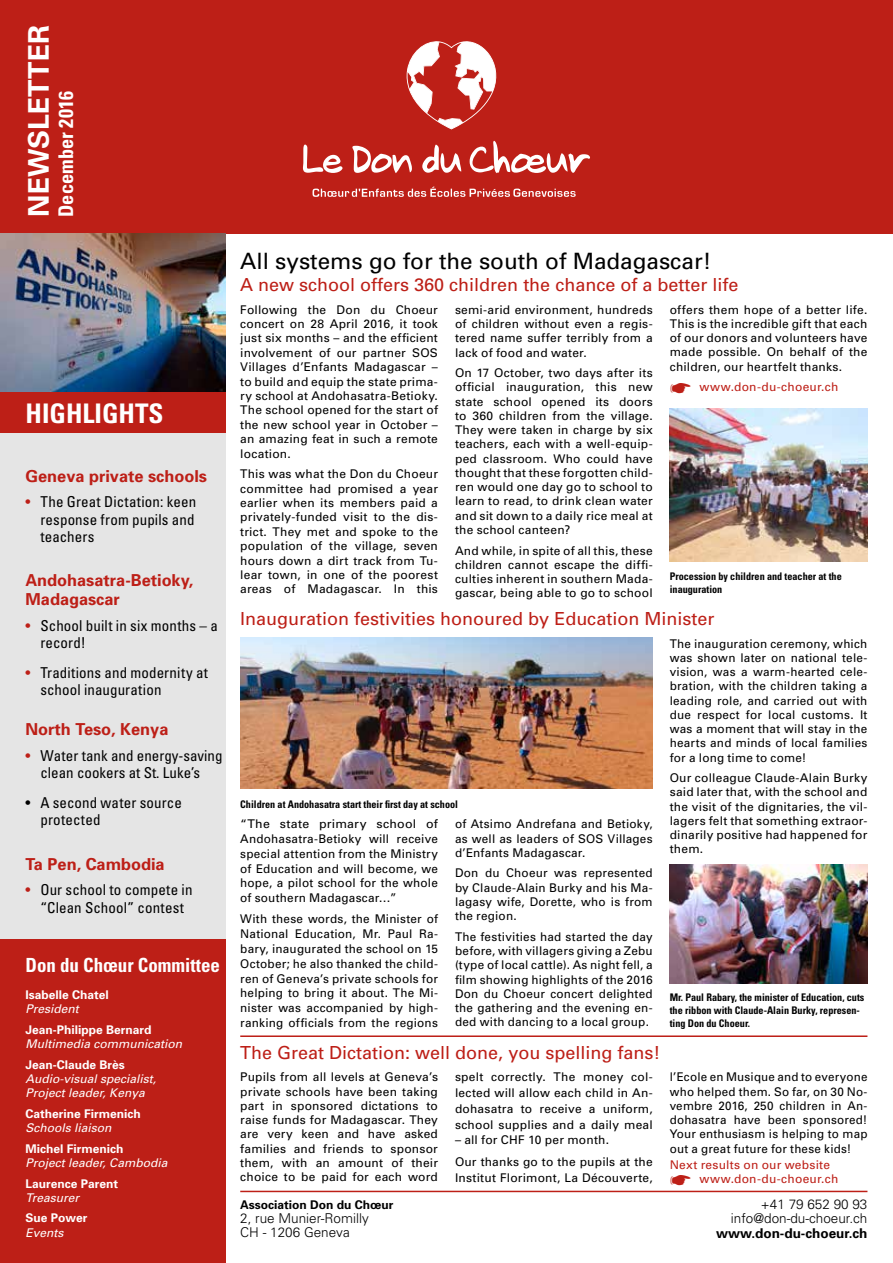
<style>
.page{position:relative;width:893px;height:1263px;background:#fff}
.page>*{position:absolute;margin:0;border:0;box-sizing:border-box;transform-origin:0 0}
.t1{font:700 28.5px "Univers";color:#fff}
.t2{font:700 condensed 27px "Univers";color:#fff}
.t3{font:22.5px "Univers";color:#000}
.t4{font:700 condensed 20.25px "Univers";color:#fff}
.t5{font:700 condensed 19.5px "Univers";color:#fff}
.t6{font:18px "Univers";color:#bd1f17}
.t7{font:700 16.5px/18.8px "Univers";color:#bd1f17}
.t8{font:condensed 15px/17.2px "Univers";letter-spacing:.01em;color:#000}
.t9{font:300 13.5px/14.2px "Univers";color:#000}
.t10{font:700 13.5px "Univers";color:#000}
.t11{font:12px/14.2px "Univers";letter-spacing:.015em;color:#000;text-align:justify}
.t12{font:italic 12px/14.2px "Univers";color:#fff}
.t13{font:700 12px "Univers";color:#fff}
.t14{font:12px/14.2px "Univers";letter-spacing:.02em;color:#bd1f17}
.t15{font:700 12px "Univers";color:#000}
.t16{font:700 condensed 10.5px/12.8px "Univers";color:#000}
.s1{color:#bd1f17}
</style>
<div class="page">
<div style="left:0;top:0;width:893px;height:234px;background:#bd1f17"></div>
<svg style="left:406px;top:41px;width:91px;height:88px"></svg>
<svg style="left:303px;top:144px;width:39px;height:29px"></svg>
<svg style="left:352px;top:146px;width:60px;height:27px"></svg>
<svg style="left:422px;top:145px;width:39px;height:28px"></svg>
<svg style="left:470px;top:141px;width:120px;height:32px"></svg>
<svg style="left:313px;top:186px;width:263px;height:11px"></svg>
<div style="left:0;top:391px;width:225px;height:43px;background:#bd1f17"></div>
<div style="left:0;top:434px;width:225px;height:506px;background:#e5e5e5"></div>
<div style="left:0;top:940px;width:225px;height:323px;background:#bd1f17"></div>
<img style="left:0;top:234px;width:225px;height:157px">
<img style="left:670px;top:408px;width:197px;height:153px">
<img style="left:670px;top:864px;width:197px;height:119px">
<img style="left:240px;top:638px;width:413px;height:151px">
<hr style="left:240px;top:1191px;width:627px;height:1px;background:#bd1f17">
<hr style="left:240px;top:1035px;width:627px;height:2px;background:#bd1f17">
<h1 class="t1" style="left:20px;top:217px;width:194px;rotate:-90deg">NEWSLETTER</h1>
<h3 class="t4" style="left:54px;top:217px;width:127px;rotate:-90deg">December 2016</h3>
<h2 class="t2" style="left:26px;top:397px;width:139px">HIGHLIGHTS</h2>
<h3 class="t7" style="left:26px;top:466px;width:183px">Geneva private schools</h3>
<p class="t8" style="left:40px;top:493px;width:157px;text-align:justify;text-indent:-15px"><span class="s1">•</span> The Great Dictation: keen response from pupils and teachers</p>
<h3 class="t7" style="left:26px;top:570px;width:169px">Andohasatra-Betioky,<br>Madagascar</h3>
<p class="t8" style="left:40px;top:616px;width:179px;text-indent:-15px"><span class="s1">•</span> School built in six months – a record!</p>
<p class="t8" style="left:40px;top:663px;width:169px;text-indent:-15px"><span class="s1">•</span> Traditions and modernity at school inauguration</p>
<h3 class="t7" style="left:26px;top:719px;width:144px">North Teso, Kenya</h3>
<p class="t8" style="left:26px;top:747px;width:199px;text-align:center"><span class="s1">•</span> Water tank and energy-saving clean cookers at St. Luke’s</p>
<p class="t8" style="left:40px;top:794px;width:143px;text-indent:-15px">• A second water source protected</p>
<h3 class="t7" style="left:26px;top:854px;width:141px">Ta Pen, Cambodia</h3>
<p class="t8" style="left:26px;top:881px;width:169px;text-align:center"><span class="s1">•</span> Our school to compete in “Clean School” contest</p>
<h3 class="t5" style="left:26px;top:953px;width:196px">Don du Chœur Committee</h3>
<p class="t13" style="left:26px;top:987px;width:85px">Isabelle Chatel</p>
<p class="t12" style="left:26px;top:1001px;width:55px">President</p>
<p class="t13" style="left:26px;top:1022px;width:128px">Jean-Philippe Bernard</p>
<p class="t12" style="left:26px;top:1036px;width:158px">Multimedia communication</p>
<p class="t13" style="left:26px;top:1057px;width:101px">Jean-Claude Brès</p>
<p class="t12" style="left:26px;top:1071px;width:132px">Audio-visual specialist,<br>Project leader, Kenya</p>
<p class="t13" style="left:26px;top:1106px;width:117px">Catherine Firmenich</p>
<p class="t12" style="left:26px;top:1120px;width:88px">Schools liaison</p>
<p class="t13" style="left:26px;top:1141px;width:100px">Michel Firmenich</p>
<p class="t12" style="left:26px;top:1155px;width:143px">Project leader, Cambodia</p>
<p class="t13" style="left:26px;top:1175px;width:94px">Laurence Parent</p>
<p class="t12" style="left:26px;top:1190px;width:55px">Treasurer</p>
<p class="t13" style="left:26px;top:1210px;width:64px">Sue Power</p>
<p class="t12" style="left:26px;top:1225px;width:40px">Events</p>
<h3 class="t3" style="left:240px;top:247px;width:473px">All systems go for the south of Madagascar!</h3>
<h3 class="t6" style="left:240px;top:273px;width:500px">A new school offers 360 children the chance of a better life</h3>
<p class="t11" style="left:240px;top:302px;width:199px">Following the Don du Choeur concert on 28 April 2016, it took just six months – and the efficient involvement of our partner SOS Villages d’Enfants Madagascar – to build and equip the state prima&shy;ry school at Andohasatra-Betioky.<br>The school opened for the start of the new school year in October – an amazing feat in such a remote location.</p>
<p class="t11" style="left:240px;top:467px;width:199px">This was what the Don du Choeur committee had promised a year earlier when its members paid a privately-funded visit to the dis&shy;trict. They met and spoke to the population of the village, seven hours down a dirt track from Tu&shy;lear town, in one of the poorest areas of Madagascar. In this</p>
<p class="t11" style="left:670px;top:302px;width:199px">offers them hope of a better life.<br>This is the incredible gift that each of our donors and volunteers have made possible. On behalf of the children, our heartfelt thanks.</p>
<p class="t14" style="left:670px;top:380px;width:170px">☛ www.don-du-choeur.ch</p>
<p class="t11" style="left:455px;top:302px;width:199px">semi-arid environment, hundreds of children without even a regis&shy;tered name suffer terribly from a lack of food and water.</p>
<p class="t11" style="left:455px;top:366px;width:199px">On 17 October, two days after its official inauguration, this new state school opened its doors to 360 children from the village.<br>They were taken in charge by six teachers, each with a well-equip&shy;ped classroom. Who could have thought that these forgotten child&shy;ren would one day go to school to learn to read, to drink clean water and sit down to a daily rice meal at the school canteen?</p>
<p class="t11" style="left:455px;top:543px;width:199px">And while, in spite of all this, these children cannot escape the diffi&shy;culties inherent in southern Mada&shy;gascar, being able to go to school</p>
<p class="t16" style="left:670px;top:570px;width:173px">Procession by children and teacher at the inauguration</p>
<h3 class="t6" style="left:240px;top:607px;width:476px">Inauguration festivities honoured by Education Minister</h3>
<p class="t16" style="left:240px;top:797px;width:219px">Children at Andohasatra start their first day at school</p>
<p class="t11" style="left:240px;top:816px;width:199px;line-height:14.9px">“The state primary school of Andohasatra-Betioky will receive special attention from the Ministry of Education and will become, we hope, a pilot school for the whole of southern Madagascar…”</p>
<p class="t11" style="left:240px;top:911px;width:199px;line-height:14.9px">With these words, the Minister of National Education, Mr. Paul Ra&shy;bary, inaugurated the school on 15<br>October; he also thanked the child&shy;ren of Geneva’s private schools for helping to bring it about. The Mi&shy;nister was accompanied by high&shy;ranking officials from the regions</p>
<p class="t11" style="left:455px;top:817px;width:199px">of Atsimo Andrefana and Betioky, as well as leaders of SOS Villages d’Enfants Madagascar.</p>
<p class="t11" style="left:455px;top:866px;width:199px">Don du Choeur was represented by Claude-Alain Burky and his Ma&shy;lagasy wife, Dorette, who is from the region.</p>
<p class="t11" style="left:455px;top:929px;width:199px">The festivities had started the day before, with villagers giving a Zebu (type of local cattle). As night fell, a film showing highlights of the 2016<br>Don du Choeur concert delighted the gathering and the evening en&shy;ded with dancing to a local group.</p>
<h3 class="t6" style="left:240px;top:1041px;width:422px">The Great Dictation: well done, you spelling fans!</h3>
<p class="t11" style="left:240px;top:1070px;width:199px">Pupils from all levels at Geneva’s private schools have been taking part in sponsored dictations to raise funds for Madagascar. They are very keen and have asked families and friends to sponsor them, with an amount of their choice to be paid for each word</p>
<p class="t15" style="left:240px;top:1197px;width:155px">Association Don du Chœur</p>
<p class="t9" style="left:240px;top:1211px;width:130px">2, rue Munier-Romilly<br>CH - 1206 Geneva</p>
<p class="t11" style="left:455px;top:1069px;width:199px;line-height:15.8px">spelt correctly. The money col&shy;lected will allow each child in An&shy;dohasatra to receive a uniform, school supplies and a daily meal</p>
<p class="t11" style="left:455px;top:1129px;width:199px;line-height:22.2px">– all for CHF 10 per month.<br>Our thanks go to the pupils at the</p>
<p class="t11" style="left:455px;top:1170px;width:199px">Institut Florimont, La Découverte,</p>
<p class="t11" style="left:670px;top:636px;width:199px">The inauguration ceremony, which was shown later on national tele&shy;vision, was a warm-hearted cele&shy;bration, with the children taking a leading role, and carried out with due respect for local customs. It was a moment that will stay in the hearts and minds of local families for a long time to come!</p>
<p class="t11" style="left:670px;top:771px;width:199px">Our colleague Claude-Alain Burky said later that, with the school and the visit of the dignitaries, the vil&shy;lagers felt that something extraor&shy;dinarily positive had happened for them.</p>
<p class="t16" style="left:670px;top:991px;width:196px">Mr. Paul Rabary, the minister of Education, cuts the ribbon with Claude-Alain Burky, represen&shy;ting Don du Choeur.</p>
<p class="t11" style="left:670px;top:1070px;width:199px">l’Ecole en Musique and to everyone who helped them. So far, on 30 No&shy;vembre 2016, 250 children in An&shy;dohasatra have been sponsored!<br>Your enthusiasm is helping to map out a great future for these kids!</p>
<p class="t14" style="left:670px;top:1157px;width:170px">Next results on our website ☛ www.don-du-choeur.ch</p>
<p class="t9" style="left:731px;top:1197px;width:138px;text-align:right">+41 79 652 90 93 info@don-du-choeur.ch</p>
<p class="t10" style="left:716px;top:1224px;width:153px">www.don-du-choeur.ch</p>
</div>
